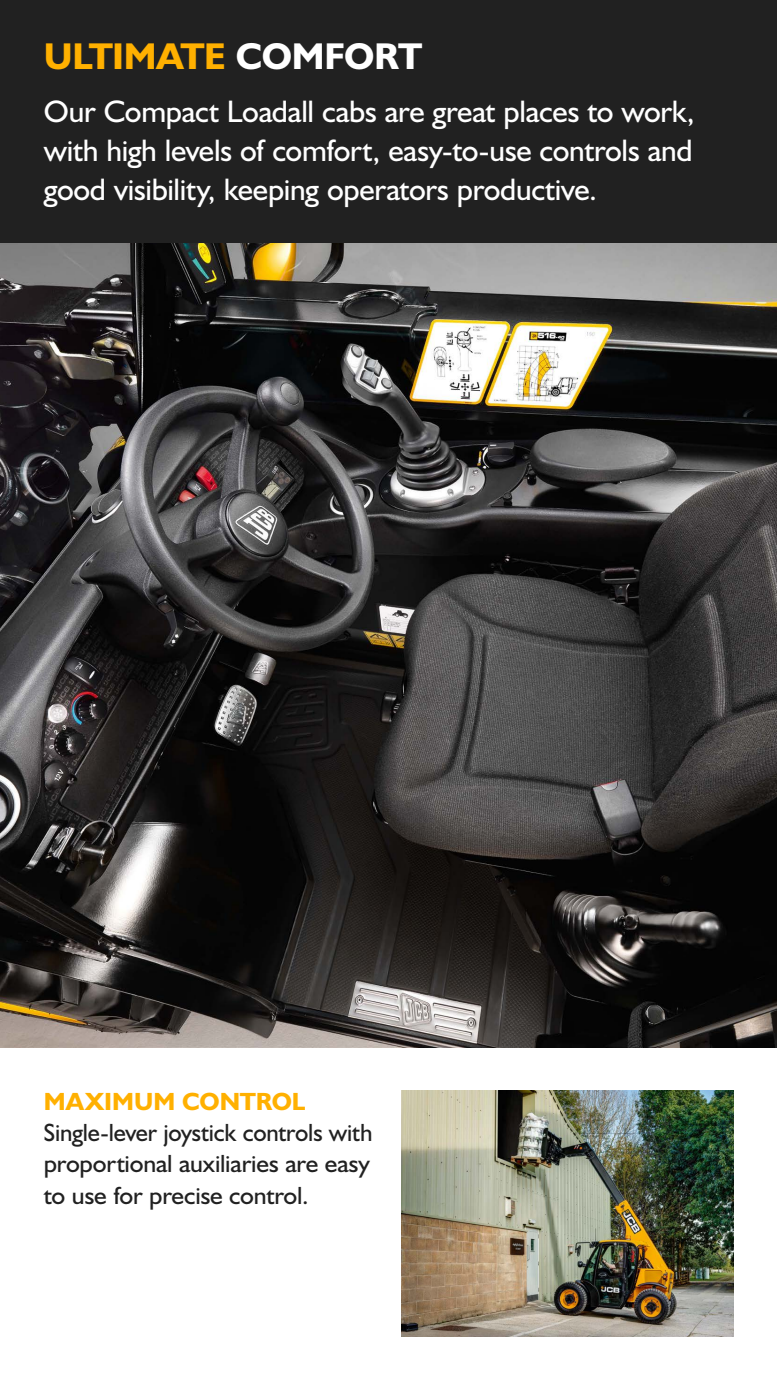
<style>
.page{position:relative;width:777px;height:1380px;background:#fff}
.page>*{position:absolute;margin:0;border:0;box-sizing:border-box;transform-origin:0 0}
.t1{font:37.5px "JCB Bold";letter-spacing:-.01em;color:#ffb000}
.t2{font:31.25px/39.1px "JCB Roman";letter-spacing:-.01em;color:#fff;text-align:justify}
.t3{font:25px/31.2px "JCB Roman";letter-spacing:-.005em;color:#212121;text-align:justify}
.t4{font:25px "JCB Bold";letter-spacing:-.005em;color:#ffb000}
.s1{color:#fff}
</style>
<div class="page">
<img style="left:0;top:243px;width:776px;height:804px">
<img style="left:401px;top:1091px;width:331px;height:245px">
<div style="left:0;top:0;width:776px;height:243px;background:#212121"></div>
<p class="t1" style="left:44px;top:33px;width:380px">ULTIMATE <span class="s1">COMFORT</span></p>
<p class="t2" style="left:44px;top:91px;width:652px">Our Compact Loadall cabs are great places to work, with high levels of comfort, easy-to-use controls and good visibility, keeping operators productive.</p>
<p class="t4" style="left:44px;top:1086px;width:263px">MAXIMUM CONTROL</p>
<p class="t3" style="left:44px;top:1117px;width:330px">Single-lever joystick controls with proportional auxiliaries are easy to use for precise control.</p>
</div>
